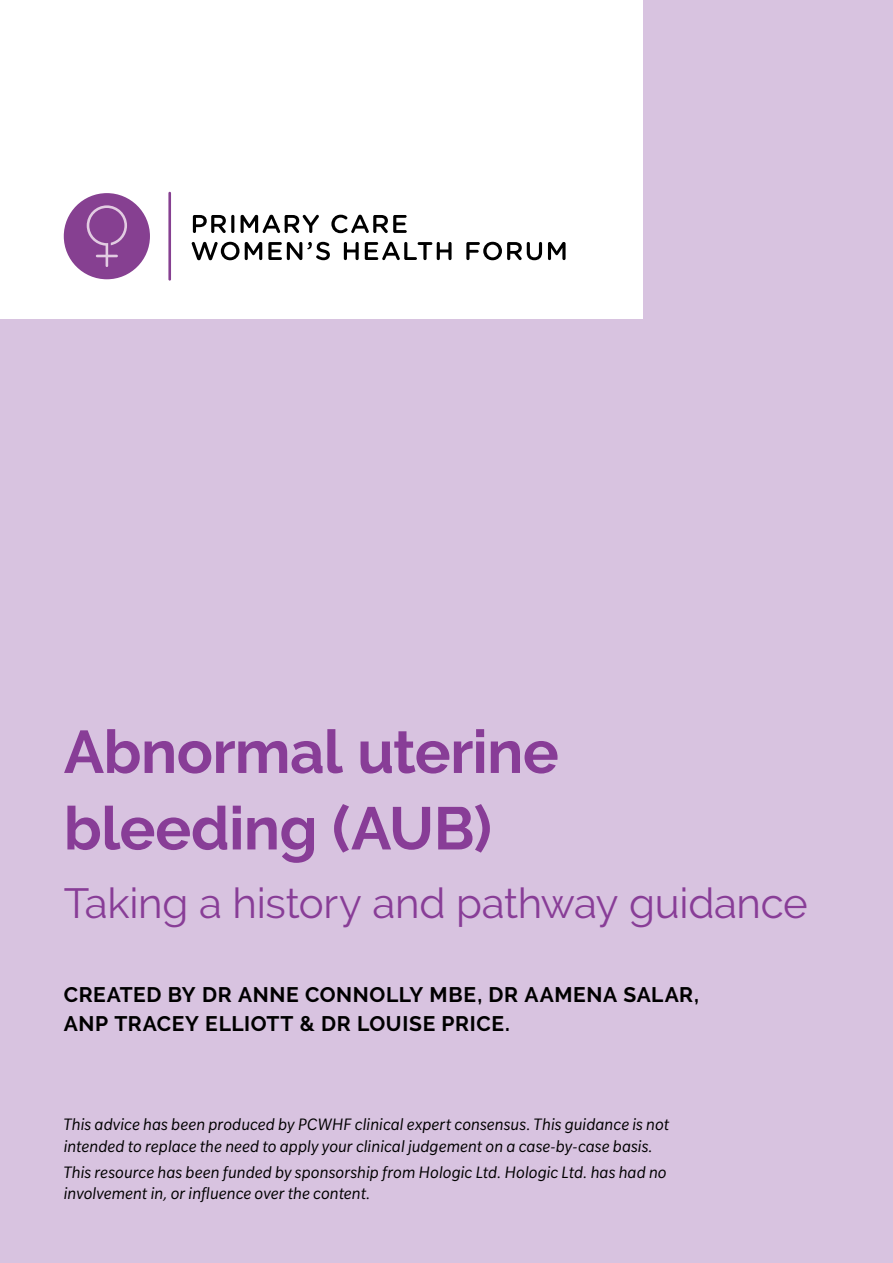
<style>
.page{position:relative;width:893px;height:1263px;background:#d8c3e0}
.page>*{position:absolute;margin:0;border:0;box-sizing:border-box;transform-origin:0 0}
.t1{font:700 60px/76.5px "Raleway";letter-spacing:-.01em;color:#883d97}
.t2{font:42px "Raleway";letter-spacing:-.01em;color:#883d97}
.t3{font:700 21px/28.5px "Raleway";letter-spacing:.03em;color:#000}
.t4{font:italic 18px/21.6px "Slate Pro";letter-spacing:.005em;color:#000}
</style>
<div class="page">
<div style="left:0;top:0;width:642px;height:319px;background:#fff"></div>
<div style="left:64px;top:193px;width:86px;height:86px;background:#864091;border-radius:50%"></div>
<svg style="left:87px;top:205px;width:40px;height:62px"></svg>
<hr style="left:168px;top:192px;width:3px;height:89px;background:#864091">
<svg style="left:192px;top:242px;width:374px;height:18px"></svg>
<svg style="left:193px;top:215px;width:214px;height:18px"></svg>
<h1 class="t1" style="left:64px;top:714px;width:496px">Abnormal uterine bleeding (AUB)</h1>
<h2 class="t2" style="left:64px;top:879px;width:746px">Taking a history and pathway guidance</h2>
<p class="t3" style="left:64px;top:980px;width:637px">CREATED BY DR ANNE CONNOLLY MBE, DR AAMENA SALAR,<br>ANP TRACEY ELLIOTT &amp; DR LOUISE PRICE.</p>
<p class="t4" style="left:64px;top:1113px;width:607px">This advice has been produced by PCWHF clinical expert consensus. This guidance is not intended to replace the need to apply your clinical judgement on a case-by-case basis.</p>
<p class="t4" style="left:64px;top:1161px;width:604px">This resource has been funded by sponsorship from Hologic Ltd. Hologic Ltd. has had no involvement in, or influence over the content.</p>
</div>
